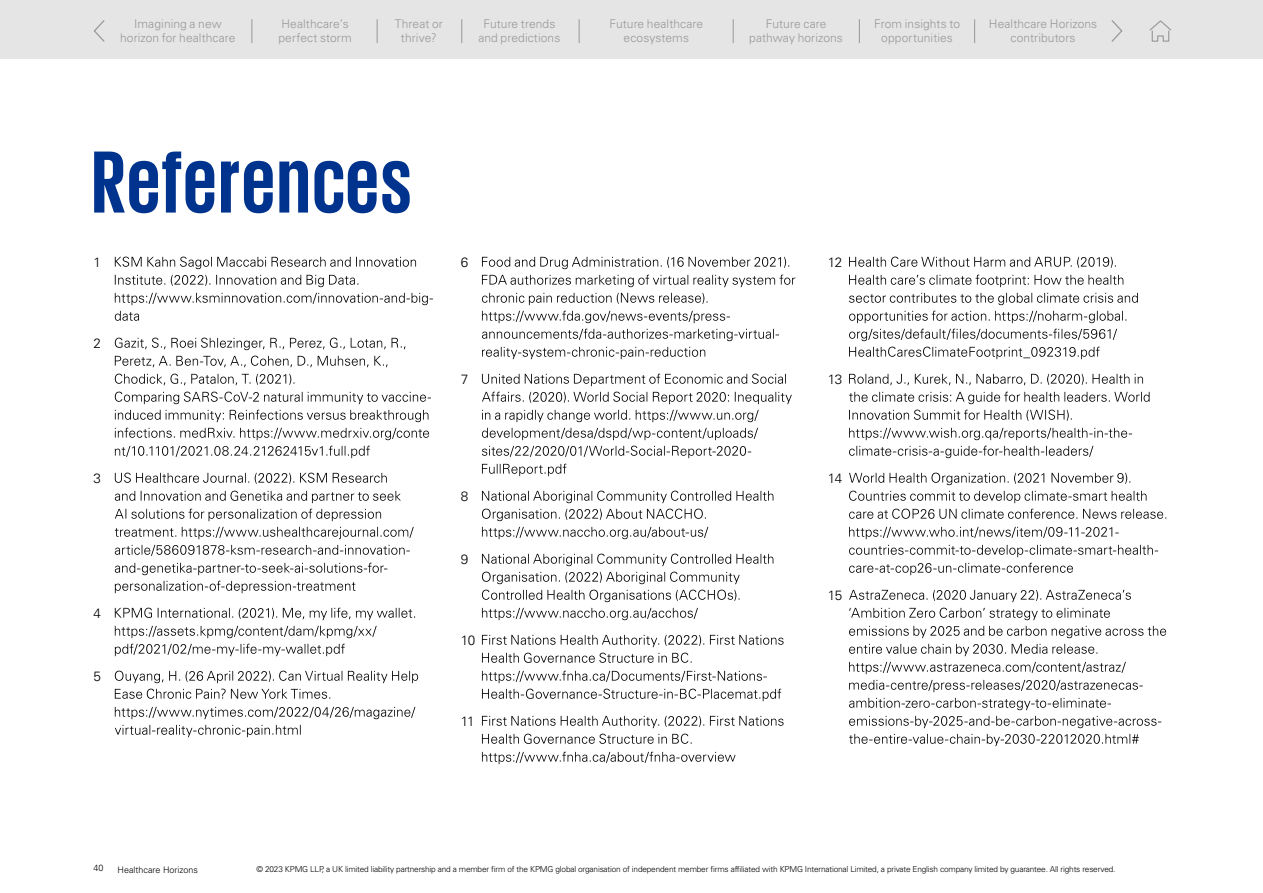
<style>
.page{position:relative;width:1263px;height:893px;background:#fff}
.page>*{position:absolute;margin:0;border:0;box-sizing:border-box;transform-origin:0 0}
.t1{font:700 90px "KPMG";letter-spacing:.015em;color:#00338d}
.t2{font:300 13.5px "Univers LT Std";letter-spacing:-.035em;color:#000}
.t3{font:300 12px/14.4px "Univers LT Std";letter-spacing:.01em;color:#989898;text-align:center}
.t4{font:300 9px "Univers LT Std";color:#000}
.t5{font:300 8.25px "Univers LT Std";letter-spacing:-.02em;color:#000}
</style>
<div class="page">
<svg style="left:115px;top:257px;width:301px;height:12px"></svg>
<svg style="left:115px;top:275px;width:243px;height:12px"></svg>
<svg style="left:115px;top:293px;width:318px;height:12px"></svg>
<svg style="left:115px;top:311px;width:24px;height:10px"></svg>
<svg style="left:115px;top:338px;width:290px;height:12px"></svg>
<svg style="left:115px;top:356px;width:273px;height:11px"></svg>
<svg style="left:115px;top:374px;width:179px;height:11px"></svg>
<svg style="left:115px;top:392px;width:316px;height:12px"></svg>
<svg style="left:115px;top:410px;width:313px;height:12px"></svg>
<svg style="left:115px;top:428px;width:314px;height:12px"></svg>
<svg style="left:115px;top:446px;width:255px;height:12px"></svg>
<svg style="left:115px;top:473px;width:272px;height:11px"></svg>
<svg style="left:115px;top:491px;width:286px;height:12px"></svg>
<svg style="left:115px;top:509px;width:266px;height:12px"></svg>
<svg style="left:115px;top:527px;width:299px;height:12px"></svg>
<svg style="left:115px;top:545px;width:295px;height:11px"></svg>
<svg style="left:115px;top:563px;width:272px;height:12px"></svg>
<svg style="left:115px;top:581px;width:240px;height:12px"></svg>
<svg style="left:115px;top:608px;width:300px;height:12px"></svg>
<svg style="left:115px;top:626px;width:262px;height:12px"></svg>
<svg style="left:115px;top:644px;width:230px;height:12px"></svg>
<svg style="left:115px;top:671px;width:303px;height:12px"></svg>
<svg style="left:115px;top:689px;width:215px;height:10px"></svg>
<svg style="left:115px;top:707px;width:300px;height:12px"></svg>
<svg style="left:115px;top:725px;width:186px;height:12px"></svg>
<svg style="left:482px;top:257px;width:307px;height:12px"></svg>
<svg style="left:482px;top:275px;width:313px;height:12px"></svg>
<svg style="left:482px;top:293px;width:226px;height:12px"></svg>
<svg style="left:482px;top:311px;width:248px;height:12px"></svg>
<svg style="left:482px;top:329px;width:297px;height:12px"></svg>
<svg style="left:482px;top:347px;width:223px;height:12px"></svg>
<svg style="left:482px;top:374px;width:304px;height:12px"></svg>
<svg style="left:482px;top:392px;width:310px;height:12px"></svg>
<svg style="left:482px;top:410px;width:277px;height:12px"></svg>
<svg style="left:482px;top:428px;width:276px;height:12px"></svg>
<svg style="left:482px;top:446px;width:269px;height:12px"></svg>
<svg style="left:482px;top:464px;width:84px;height:12px"></svg>
<svg style="left:482px;top:491px;width:291px;height:12px"></svg>
<svg style="left:482px;top:509px;width:224px;height:12px"></svg>
<svg style="left:482px;top:527px;width:226px;height:12px"></svg>
<svg style="left:482px;top:554px;width:291px;height:12px"></svg>
<svg style="left:482px;top:572px;width:258px;height:12px"></svg>
<svg style="left:482px;top:590px;width:257px;height:12px"></svg>
<svg style="left:482px;top:608px;width:216px;height:12px"></svg>
<svg style="left:482px;top:635px;width:301px;height:12px"></svg>
<svg style="left:482px;top:653px;width:210px;height:10px"></svg>
<svg style="left:482px;top:671px;width:285px;height:12px"></svg>
<svg style="left:482px;top:689px;width:299px;height:12px"></svg>
<svg style="left:482px;top:716px;width:301px;height:12px"></svg>
<svg style="left:482px;top:734px;width:210px;height:10px"></svg>
<svg style="left:482px;top:752px;width:254px;height:12px"></svg>
<svg style="left:849px;top:257px;width:267px;height:11px"></svg>
<svg style="left:849px;top:275px;width:274px;height:12px"></svg>
<svg style="left:849px;top:293px;width:289px;height:12px"></svg>
<svg style="left:849px;top:311px;width:277px;height:12px"></svg>
<svg style="left:849px;top:329px;width:268px;height:12px"></svg>
<svg style="left:849px;top:347px;width:251px;height:12px"></svg>
<svg style="left:849px;top:374px;width:294px;height:11px"></svg>
<svg style="left:849px;top:392px;width:300px;height:12px"></svg>
<svg style="left:849px;top:410px;width:223px;height:11px"></svg>
<svg style="left:849px;top:428px;width:283px;height:12px"></svg>
<svg style="left:849px;top:446px;width:244px;height:12px"></svg>
<svg style="left:849px;top:473px;width:281px;height:12px"></svg>
<svg style="left:849px;top:491px;width:297px;height:12px"></svg>
<svg style="left:849px;top:509px;width:317px;height:10px"></svg>
<svg style="left:849px;top:527px;width:270px;height:12px"></svg>
<svg style="left:849px;top:545px;width:309px;height:12px"></svg>
<svg style="left:849px;top:563px;width:224px;height:12px"></svg>
<svg style="left:849px;top:590px;width:282px;height:12px"></svg>
<svg style="left:849px;top:608px;width:261px;height:12px"></svg>
<svg style="left:849px;top:626px;width:317px;height:12px"></svg>
<svg style="left:849px;top:644px;width:248px;height:12px"></svg>
<svg style="left:849px;top:662px;width:277px;height:12px"></svg>
<svg style="left:849px;top:680px;width:294px;height:12px"></svg>
<svg style="left:849px;top:698px;width:262px;height:12px"></svg>
<svg style="left:849px;top:716px;width:312px;height:12px"></svg>
<svg style="left:849px;top:734px;width:290px;height:12px"></svg>
<div style="left:0;top:0;width:1263px;height:58px;background:#e5e5e5"></div>
<svg style="left:1150px;top:20px;width:22px;height:22px"></svg>
<svg style="left:93px;top:20px;width:12px;height:22px"></svg>
<svg style="left:1111px;top:20px;width:12px;height:22px"></svg>
<svg style="left:974px;top:20px;width:1px;height:23px"></svg>
<svg style="left:859px;top:20px;width:1px;height:23px"></svg>
<svg style="left:733px;top:20px;width:1px;height:23px"></svg>
<svg style="left:579px;top:20px;width:1px;height:23px"></svg>
<svg style="left:461px;top:20px;width:1px;height:23px"></svg>
<svg style="left:377px;top:20px;width:1px;height:23px"></svg>
<svg style="left:251px;top:20px;width:1px;height:23px"></svg>
<h3 class="t3" style="left:120px;top:17px;width:117px">Imagining a new horizon for healthcare</h3>
<h3 class="t3" style="left:278px;top:17px;width:75px;text-align:left">Healthcare’s perfect storm</h3>
<h3 class="t3" style="left:395px;top:17px;width:50px">Threat or thrive?</h3>
<h3 class="t3" style="left:478px;top:17px;width:83px">Future trends and predictions</h3>
<h3 class="t3" style="left:609px;top:17px;width:95px">Future healthcare ecosystems</h3>
<h3 class="t3" style="left:749px;top:17px;width:95px">Future care pathway horizons</h3>
<h3 class="t3" style="left:874px;top:17px;width:87px">From insights to opportunities</h3>
<h3 class="t3" style="left:989px;top:17px;width:110px">Healthcare Horizons contributors</h3>
<h1 class="t1" style="left:92px;top:137px;width:322px">References</h1>
<h2 class="t2" style="left:94px;top:254px;width:9px">1</h2>
<h2 class="t2" style="left:94px;top:335px;width:9px">2</h2>
<h2 class="t2" style="left:94px;top:470px;width:9px">3</h2>
<h2 class="t2" style="left:94px;top:605px;width:9px">4</h2>
<h2 class="t2" style="left:94px;top:668px;width:9px">5</h2>
<h2 class="t2" style="left:461px;top:254px;width:9px">6</h2>
<h2 class="t2" style="left:461px;top:371px;width:9px">7</h2>
<h2 class="t2" style="left:461px;top:488px;width:9px">8</h2>
<h2 class="t2" style="left:461px;top:551px;width:9px">9</h2>
<h2 class="t2" style="left:461px;top:632px;width:16px">10</h2>
<h2 class="t2" style="left:461px;top:713px;width:15px">11</h2>
<h2 class="t2" style="left:828px;top:254px;width:16px">12</h2>
<h2 class="t2" style="left:828px;top:371px;width:16px">13</h2>
<h2 class="t2" style="left:828px;top:470px;width:16px">14</h2>
<h2 class="t2" style="left:828px;top:587px;width:16px">15</h2>
<p class="t4" style="left:94px;top:863px;width:12px">40</p>
<p class="t4" style="left:118px;top:864px;width:82px">Healthcare Horizons</p>
<p class="t5" style="left:257px;top:864px;width:860px">© 2023 KPMG LLP, a UK limited liability partnership and a member firm of the KPMG global organisation of independent member firms affiliated with KPMG International Limited, a private English company limited by guarantee. All rights reserved.</p>
</div>
